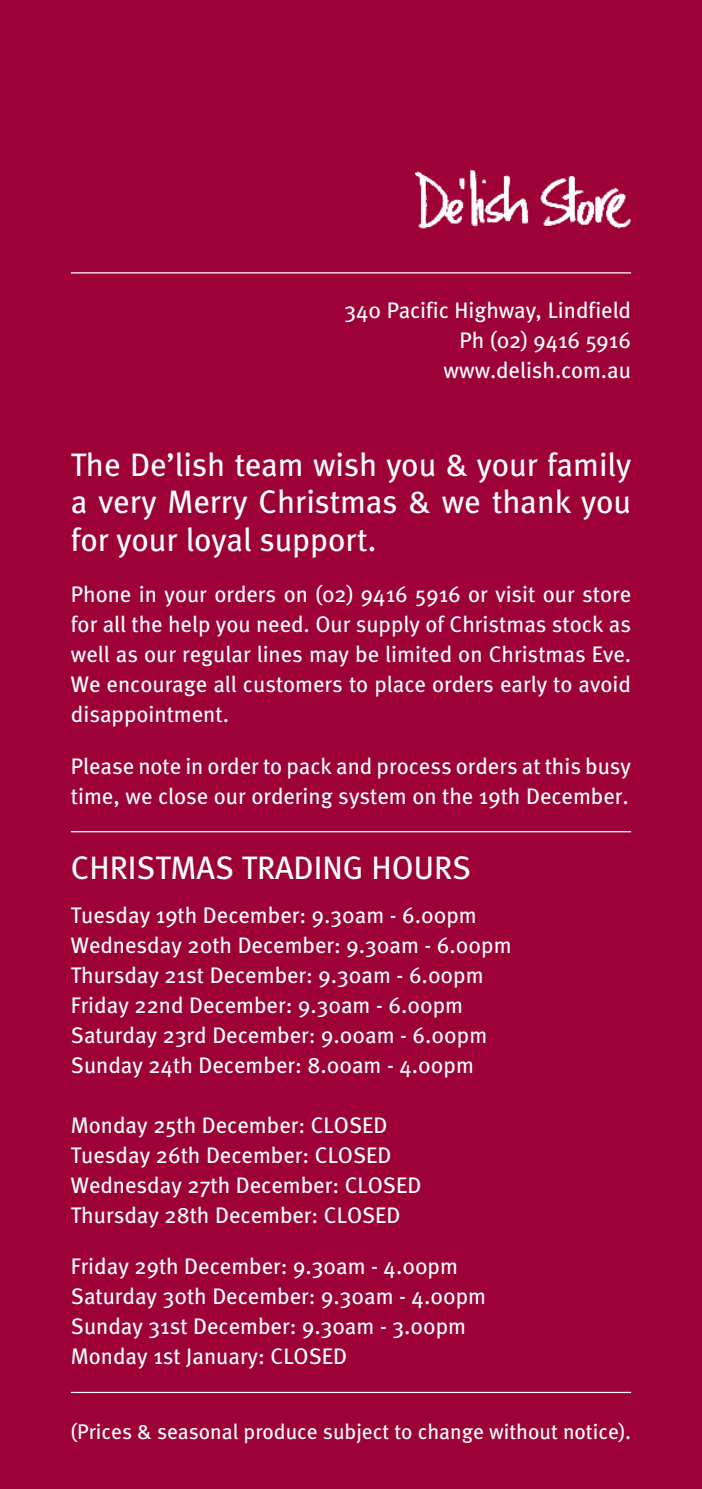
<style>
.page{position:relative;width:702px;height:1489px;background:#fff}
.page>*{position:absolute;margin:0;border:0;box-sizing:border-box;transform-origin:0 0}
.Back_page_wish{font:32.5px/37.5px "Meta";color:#fff;text-align:justify}
.Heading{font:32.5px "Meta";color:#fff}
.Trading_hours{font:22.5px/30px "Meta";color:#fff}
.Address_line{font:22.5px "Meta";color:#fff}
.Trading_hours-2{font:21.25px "Meta";color:#fff}
</style>
<div class="page">
<div style="left:0;top:0;width:702px;height:1488px;background:#9d0138"></div>
<img style="left:415px;top:170px;width:217px;height:59px">
<hr style="left:71px;top:272px;width:560px;height:1px;background:#fff">
<hr style="left:71px;top:831px;width:560px;height:1px;background:#fff">
<hr style="left:71px;top:1391px;width:560px;height:1px;background:#fff">
<p class="Address_line" style="left:344px;top:297px;width:288px">340 Pacific Highway, Lindfield</p>
<p class="Address_line" style="left:459px;top:327px;width:173px">Ph (02) 9416 5916</p>
<p class="Address_line" style="left:443px;top:357px;width:189px">www.delish.com.au</p>
<p class="Back_page_wish" style="left:71px;top:445px;width:562px">The De’lish team wish you &amp; your family a very Merry Christmas &amp; we thank you for your loyal support.</p>
<p class="Trading_hours" style="left:71px;top:579px;width:561px;text-align:justify">Phone in your orders on (02) 9416 5916 or visit our store for all the help you need. Our supply of Christmas stock as well as our regular lines may be limited on Christmas Eve.<br>We encourage all customers to place orders early to avoid disappointment.</p>
<p class="Trading_hours" style="left:71px;top:750px;width:561px">Please note in order to pack and process orders at this busy time, we close our ordering system on the 19th December.</p>
<p class="Heading" style="left:71px;top:848px;width:401px">CHRISTMAS TRADING HOURS</p>
<p class="Trading_hours" style="left:71px;top:899px;width:407px">Tuesday 19th December: 9.30am - 6.00pm</p>
<p class="Trading_hours" style="left:71px;top:929px;width:442px">Wednesday 20th December: 9.30am - 6.00pm</p>
<p class="Trading_hours" style="left:71px;top:959px;width:414px">Thursday 21st December: 9.30am - 6.00pm</p>
<p class="Trading_hours" style="left:71px;top:989px;width:393px">Friday 22nd December: 9.30am - 6.00pm</p>
<p class="Trading_hours" style="left:71px;top:1019px;width:418px">Saturday 23rd December: 9.00am - 6.00pm<br>Sunday 24th December: 8.00am - 4.00pm</p>
<p class="Trading_hours" style="left:71px;top:1109px;width:318px">Monday 25th December: CLOSED</p>
<p class="Trading_hours" style="left:71px;top:1139px;width:322px">Tuesday 26th December: CLOSED</p>
<p class="Trading_hours" style="left:71px;top:1169px;width:352px">Wednesday 27th December: CLOSED<br>Thursday 28th December: CLOSED</p>
<p class="Trading_hours" style="left:71px;top:1250px;width:388px">Friday 29th December: 9.30am - 4.00pm</p>
<p class="Trading_hours" style="left:71px;top:1280px;width:416px">Saturday 30th December: 9.30am - 4.00pm</p>
<p class="Trading_hours" style="left:71px;top:1310px;width:396px">Sunday 31st December: 9.30am - 3.00pm</p>
<p class="Trading_hours" style="left:71px;top:1340px;width:277px">Monday 1st January: CLOSED</p>
<p class="Trading_hours-2" style="left:71px;top:1419px;width:561px">(Prices &amp; seasonal produce subject to change without notice).</p>
</div>
